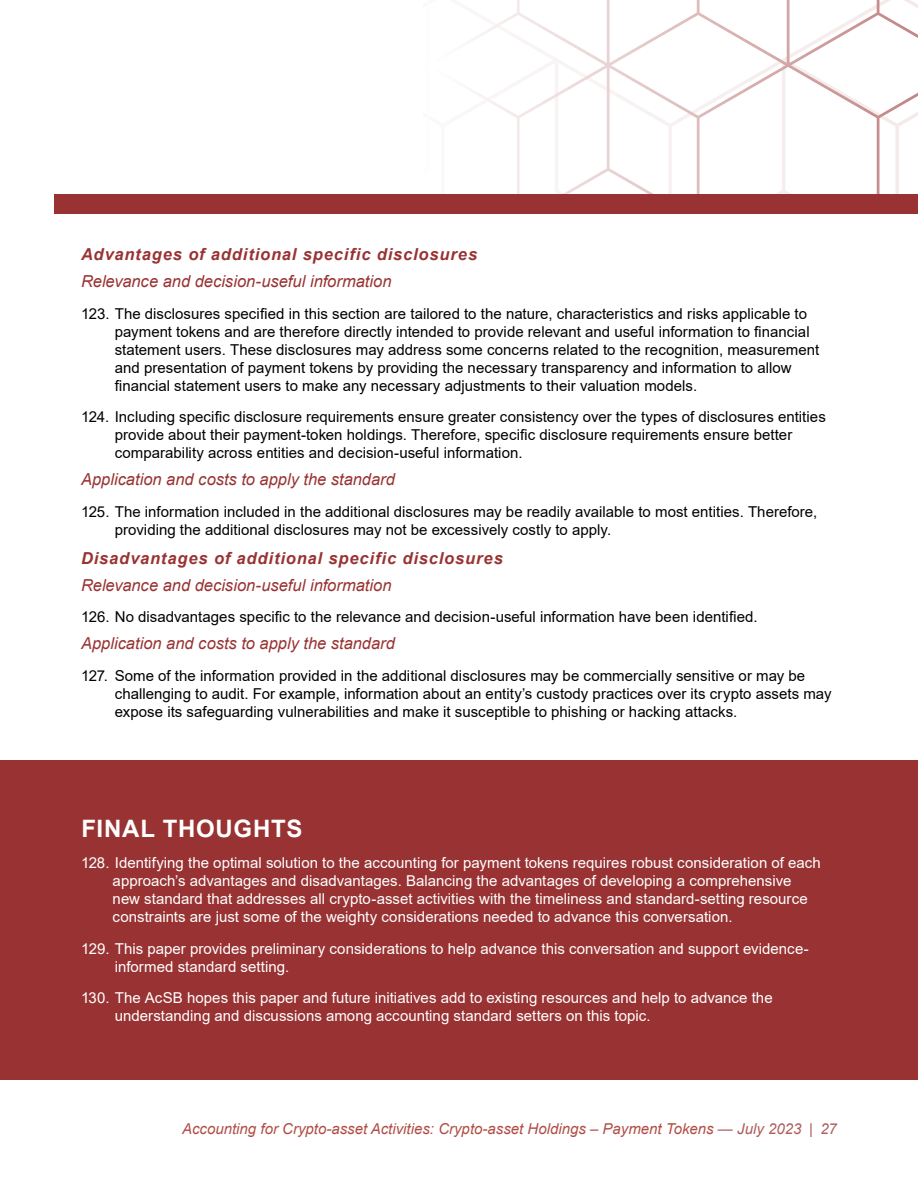
<style>
.page{position:relative;width:918px;height:1188px;background:#fff}
.page>*{position:absolute;margin:0;border:0;box-sizing:border-box;transform-origin:0 0}
.t1{font:700 24px "Arial";letter-spacing:.035em;color:#fff}
.t2{font:italic 16.5px "Arial";color:#933}
.t3{font:italic 700 16.5px "Arial";letter-spacing:.05em;color:#933}
.t4{font:15px/18px "Arial";letter-spacing:.005em;color:#000}
.t5{font:15px/18px "Arial";letter-spacing:.005em;color:#fff}
.t6{font:italic 15px "Arial";color:#b04e46}
.s1{color:#ad5c5c}
</style>
<div class="page">
<div style="left:0;top:760px;width:918px;height:320px;background:#933"></div>
<svg style="left:474px;top:0;width:444px;height:194px"></svg>
<div style="left:54px;top:194px;width:864px;height:20px;background:#933"></div>
<h4 class="t3" style="left:81px;top:244px;width:398px">Advantages of additional specific disclosures</h4>
<h5 class="t2" style="left:81px;top:271px;width:312px">Relevance and decision-useful information</h5>
<p class="t4" style="left:115px;top:305px;width:706px;text-indent:-34px">123. The disclosures specified in this section are tailored to the nature, characteristics and risks applicable to payment tokens and are therefore directly intended to provide relevant and useful information to financial statement users. These disclosures may address some concerns related to the recognition, measurement and presentation of payment tokens by providing the necessary transparency and information to allow financial statement users to make any necessary adjustments to their valuation models.</p>
<p class="t4" style="left:115px;top:408px;width:713px;text-indent:-34px">124. Including specific disclosure requirements ensure greater consistency over the types of disclosures entities provide about their payment-token holdings. Therefore, specific disclosure requirements ensure better comparability across entities and decision-useful information.</p>
<h5 class="t2" style="left:81px;top:469px;width:315px">Application and costs to apply the standard</h5>
<p class="t4" style="left:115px;top:503px;width:704px;text-indent:-34px">125. The information included in the additional disclosures may be readily available to most entities. Therefore, providing the additional disclosures may not be excessively costly to apply.</p>
<h4 class="t3" style="left:81px;top:547px;width:423px">Disadvantages of additional specific disclosures</h4>
<h5 class="t2" style="left:81px;top:574px;width:312px">Relevance and decision-useful information</h5>
<p class="t4" style="left:81px;top:608px;width:678px">126. No disadvantages specific to the relevance and decision-useful information have been identified.</p>
<h5 class="t2" style="left:81px;top:633px;width:315px">Application and costs to apply the standard</h5>
<p class="t4" style="left:115px;top:666px;width:718px;text-indent:-34px">127. Some of the information provided in the additional disclosures may be commercially sensitive or may be challenging to audit. For example, information about an entity’s custody practices over its crypto assets may expose its safeguarding vulnerabilities and make it susceptible to phishing or hacking attacks.</p>
<h2 class="t1" style="left:81px;top:811px;width:223px">FINAL THOUGHTS</h2>
<p class="t5" style="left:113px;top:854px;width:710px;text-indent:-32px">128. Identifying the optimal solution to the accounting for payment tokens requires robust consideration of each approach’s advantages and disadvantages. Balancing the advantages of developing a comprehensive new standard that addresses all crypto-asset activities with the timeliness and standard-setting resource constraints are just some of the weighty considerations needed to advance this conversation.</p>
<p class="t5" style="left:115px;top:939px;width:696px;text-indent:-34px">129. This paper provides preliminary considerations to help advance this conversation and support evidence&shy;informed standard setting.</p>
<p class="t5" style="left:115px;top:989px;width:659px;text-indent:-34px">130. The AcSB hopes this paper and future initiatives add to existing resources and help to advance the understanding and discussions among accounting standard setters on this topic.</p>
<p class="t6" style="left:182px;top:1119px;width:656px">Accounting for Crypto-asset Activities: Crypto-asset Holdings – Payment Tokens <span class="s1">— July 2023 | 27</span></p>
</div>
